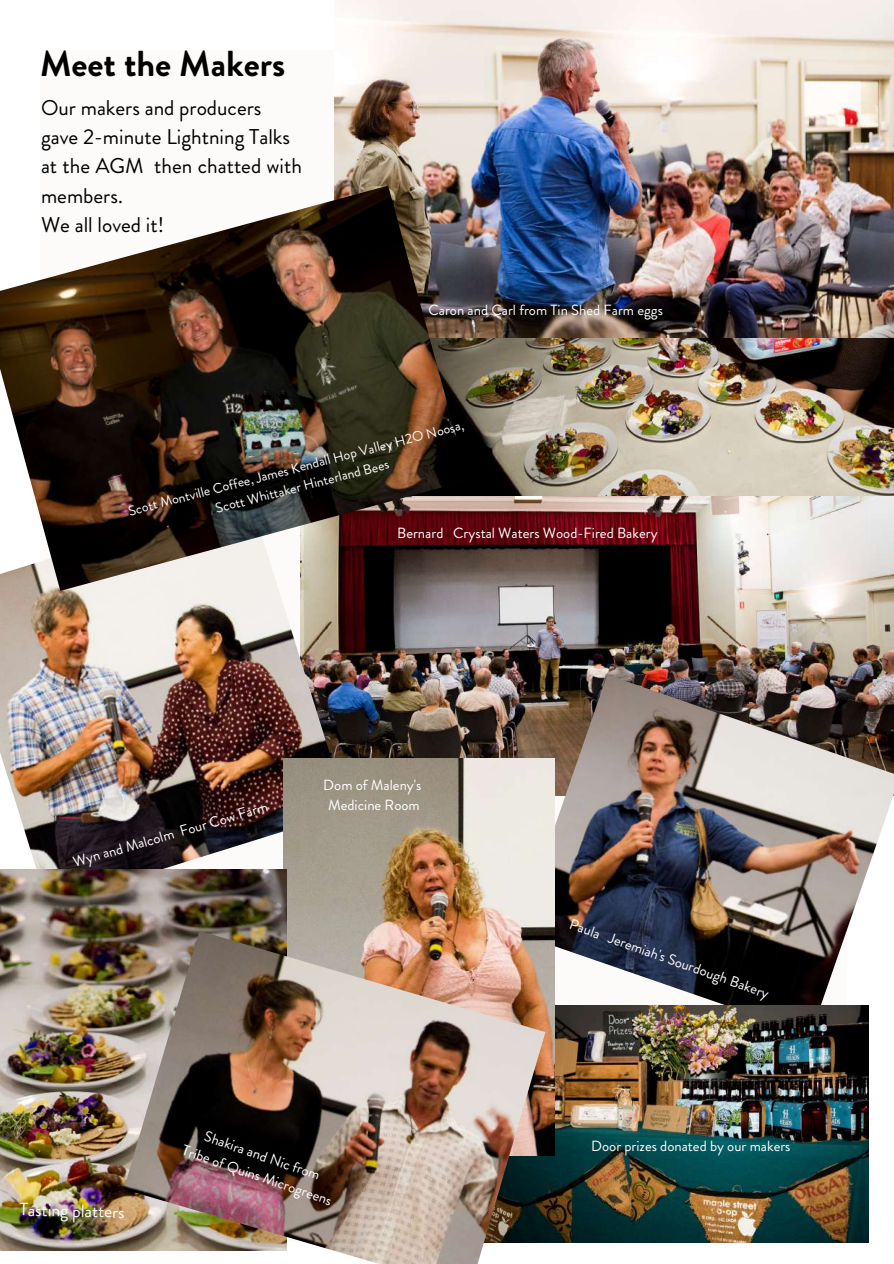
<style>
.page{position:relative;width:894px;height:1264px;background:#fff}
.page>*{position:absolute;margin:0;border:0;box-sizing:border-box;transform-origin:0 0}
.t1{font:700 36px "Brandon Grotesque";color:#000}
.t2{font:21.3px/29.2px "Brandon Grotesque";color:#000}
.t3{font:17.7px "Brandon Grotesque";color:#fff}
.t4{font:14.7px/20.2px "Brandon Grotesque";color:#fff;text-align:center}
.t5{font:13.95px/19px "Brandon Grotesque";color:#fff;text-align:center}
</style>
<div class="page">
<div style="left:40px;top:50px;width:806px;height:1192px;background:#fcfbfa"></div>
<img style="left:468px;top:338px;width:425px;height:158px">
<img style="left:334px;top:0;width:559px;height:338px">
<img style="left:348px;top:496px;width:545px;height:262px">
<img style="left:517px;top:674px;width:376px;height:360px">
<img style="left:545px;top:1005px;width:322px;height:237px">
<img style="left:0;top:591px;width:348px;height:278px">
<img style="left:0;top:185px;width:468px;height:406px">
<img style="left:283px;top:758px;width:271px;height:397px">
<img style="left:0;top:869px;width:286px;height:381px">
<img style="left:124px;top:930px;width:421px;height:333px">
<h1 class="t1" style="left:40px;top:38px;width:246px">Meet the Makers</h1>
<h2 class="t2" style="left:41px;top:93px;width:262px">Our makers and producers gave 2-minute Lightning Talks at the AGM then chatted with members.<br>We all loved it!</h2>
<p class="t4" style="left:428px;top:300px;width:236px">Caron and Carl from Tin Shed Farm eggs</p>
<p class="t5" style="left:126px;top:500px;width:347px;rotate:-14deg">Scott Montville Coffee, James Kendall Hop Valley H2O Noosa,<br>Scott Whittaker Hinterland Bees</p>
<p class="t4" style="left:397px;top:523px;width:262px">Bernard Crystal Waters Wood-Fired Bakery</p>
<p class="t4" style="left:70px;top:852px;width:203px;rotate:-16deg">Wyn and Malcolm Four Cow Farm</p>
<p class="t4" style="left:323px;top:774px;width:99px">Dom of Maleny's<br>Medicine Room</p>
<p class="t4" style="left:574px;top:913px;width:212px;rotate:20deg">Paula Jeremiah's Sourdough Bakery</p>
<p class="t3" style="left:20px;top:1196px;width:107px;rotate:1deg">Tasting platters</p>
<p class="t4" style="left:193px;top:1120px;width:159px;rotate:19deg">Shakira and Nic from<br>Tribe of Quins Microgreens</p>
<p class="t4" style="left:591px;top:1136px;width:201px">Door prizes donated by our makers</p>
</div>
